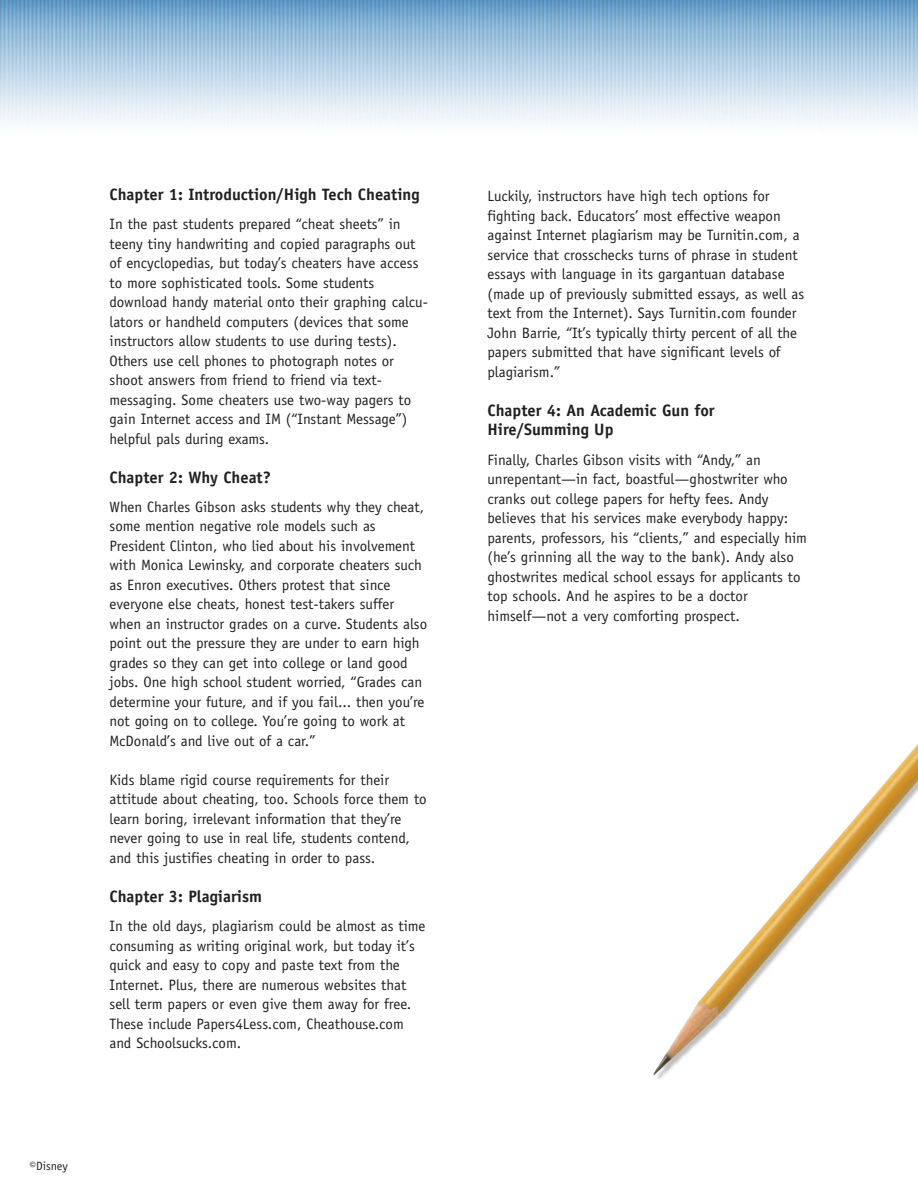
<style>
.page{position:relative;width:918px;height:1188px;background:#fff}
.page>*{position:absolute;margin:0;border:0;box-sizing:border-box;transform-origin:0 0}
.t1{font:700 16.5px/19.5px "Officina Sans";color:#231f20}
.t2{font:15px/19.5px "Officina Sans";color:#231f20}
.t3{font:12px "Officina Sans";color:#231f20}
</style>
<div class="page">
<img style="left:0;top:0;width:918px;height:124px">
<img style="left:653px;top:744px;width:265px;height:331px">
<p class="t1" style="left:110px;top:186px;width:312px">Chapter 1: Introduction/High Tech Cheating</p>
<p class="t2" style="left:110px;top:216px;width:320px">In the past students prepared “cheat sheets” in teeny tiny handwriting and copied paragraphs out of encyclopedias, but today’s cheaters have access to more sophisticated tools. Some students download handy material onto their graphing calcu&shy;lators or handheld computers (devices that some instructors allow students to use during tests).<br>Others use cell phones to photograph notes or shoot answers from friend to friend via text&shy;messaging. Some cheaters use two-way pagers to gain Internet access and IM (“Instant Message”) helpful pals during exams.</p>
<p class="t1" style="left:110px;top:469px;width:163px">Chapter 2: Why Cheat?</p>
<p class="t2" style="left:110px;top:498px;width:319px">When Charles Gibson asks students why they cheat, some mention negative role models such as President Clinton, who lied about his involvement with Monica Lewinsky, and corporate cheaters such as Enron executives. Others protest that since everyone else cheats, honest test-takers suffer when an instructor grades on a curve. Students also point out the pressure they are under to earn high grades so they can get into college or land good jobs. One high school student worried, “Grades can determine your future, and if you fail... then you’re not going on to college. You’re going to work at McDonald’s and live out of a car.”</p>
<p class="t2" style="left:110px;top:771px;width:319px">Kids blame rigid course requirements for their attitude about cheating, too. Schools force them to learn boring, irrelevant information that they’re never going to use in real life, students contend, and this justifies cheating in order to pass.</p>
<p class="t1" style="left:110px;top:888px;width:154px">Chapter 3: Plagiarism</p>
<p class="t2" style="left:110px;top:918px;width:317px">In the old days, plagiarism could be almost as time consuming as writing original work, but today it’s quick and easy to copy and paste text from the Internet. Plus, there are numerous websites that sell term papers or even give them away for free.<br>These include Papers4Less.com, Cheathouse.com and Schoolsucks.com.</p>
<p class="t3" style="left:29px;top:1161px;width:40px">©Disney</p>
<p class="t2" style="left:488px;top:188px;width:318px">Luckily, instructors have high tech options for fighting back. Educators’ most effective weapon against Internet plagiarism may be Turnitin.com, a service that crosschecks turns of phrase in student essays with language in its gargantuan database (made up of previously submitted essays, as well as text from the Internet). Says Turnitin.com founder John Barrie, “It’s typically thirty percent of all the papers submitted that have significant levels of plagiarism.”</p>
<p class="t1" style="left:488px;top:402px;width:229px">Chapter 4: An Academic Gun for<br>Hire/Summing Up</p>
<p class="t2" style="left:488px;top:451px;width:321px">Finally, Charles Gibson visits with “Andy,” an unrepentant—in fact, boastful—ghostwriter who cranks out college papers for hefty fees. Andy believes that his services make everybody happy: parents, professors, his “clients,” and especially him (he’s grinning all the way to the bank). Andy also ghostwrites medical school essays for applicants to top schools. And he aspires to be a doctor himself—not a very comforting prospect.</p>
</div>
